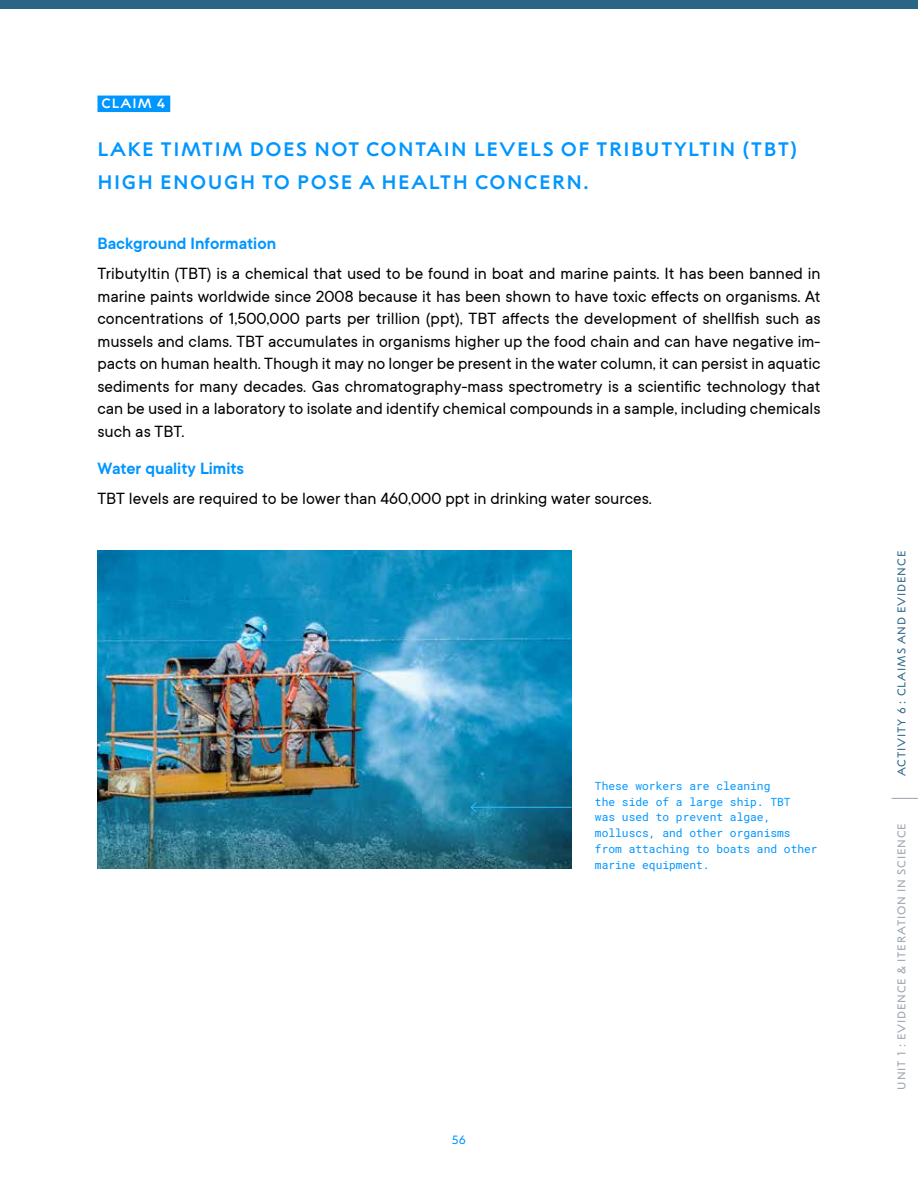
<style>
.page{position:relative;width:918px;height:1188px;background:#fff}
.page>*{position:absolute;margin:0;border:0;box-sizing:border-box;transform-origin:0 0}
.t1{font:700 19.5px/33px "Alfred Sans";letter-spacing:.075em;color:#0096ff}
.t2{font:18px/22.5px "TT Commons";color:#000;text-align:justify}
.t3{font:600 18px "TT Commons";color:#0096ff}
.t4{font:700 13.5px "Alfred Sans";letter-spacing:.075em;color:#fff}
.t5{font:12px "Alfred Sans";color:#0096ff}
.t6{font:11.25px/15.8px "Roboto Mono";color:#0096ff}
.t7{font:11.25px "Alfred Sans";letter-spacing:.075em;color:#99a3ac}
.t8{font:11.25px "Alfred Sans";letter-spacing:.075em;color:#2b6586}
</style>
<div class="page">
<svg style="left:892px;top:798px;width:26px;height:1px"></svg>
<div style="left:0;top:0;width:918px;height:8px;background:#2b6586"></div>
<div style="left:98px;top:96px;width:72px;height:16px;background:#0096ff"></div>
<img style="left:98px;top:550px;width:474px;height:318px">
<hr style="left:471px;top:807px;width:101px;height:1px;background:#28beff">
<svg style="left:470px;top:801px;width:7px;height:12px"></svg>
<p class="t4" style="left:101px;top:96px;width:65px">CLAIM 4</p>
<p class="t1" style="left:98px;top:133px;width:701px">LAKE TIMTIM DOES NOT CONTAIN LEVELS OF TRIBUTYLTIN (TBT)<br>HIGH ENOUGH TO POSE A HEALTH CONCERN.</p>
<p class="t3" style="left:98px;top:234px;width:180px">Background Information</p>
<p class="t2" style="left:98px;top:263px;width:725px">Tributyltin (TBT) is a chemical that used to be found in boat and marine paints. It has been banned in marine paints worldwide since 2008 because it has been shown to have toxic effects on organisms. At concentrations of 1,500,000 parts per trillion (ppt), TBT affects the development of shellfish such as mussels and clams. TBT accumulates in organisms higher up the food chain and can have negative im&shy;pacts on human health. Though it may no longer be present in the water column, it can persist in aquatic sediments for many decades. Gas chromatography-mass spectrometry is a scientific technology that can be used in a laboratory to isolate and identify chemical compounds in a sample, including chemicals such as TBT.</p>
<p class="t3" style="left:98px;top:459px;width:148px">Water quality Limits</p>
<p class="t2" style="left:98px;top:488px;width:556px">TBT levels are required to be lower than 460,000 ppt in drinking water sources.</p>
<p class="t5" style="left:452px;top:1133px;width:16px">56</p>
<p class="t6" style="left:595px;top:777px;width:224px">These workers are cleaning<br>the side of a large ship. TBT<br>was used to prevent algae, molluscs, and other organisms from attaching to boats and other marine equipment.</p>
<p class="t8" style="left:895px;top:776px;width:227px;rotate:-90deg">ACTIVITY 6 : CLAIMS AND EVIDENCE</p>
<p class="t7" style="left:895px;top:1090px;width:268px;rotate:-90deg">UNIT 1 : EVIDENCE &amp; ITERATION IN SCIENCE</p>
</div>
